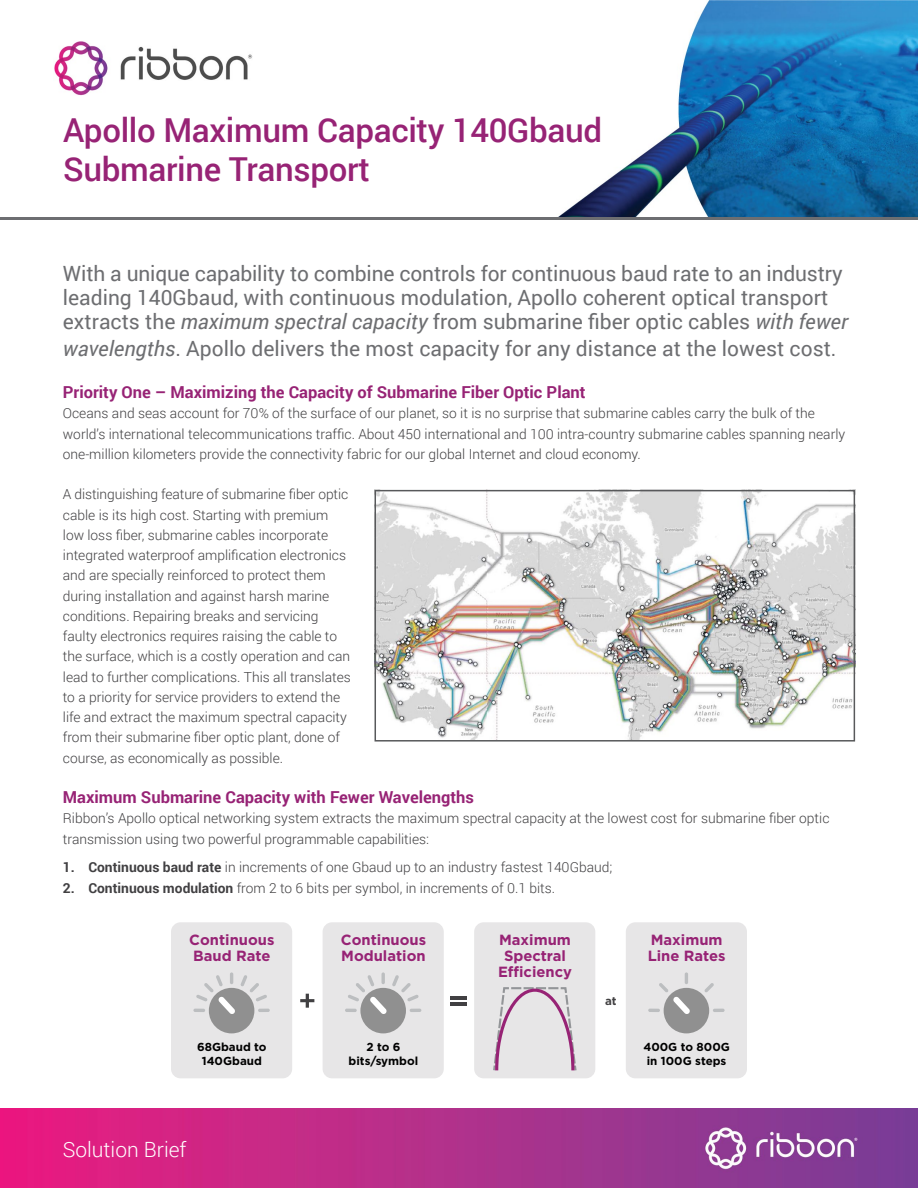
<style>
.page{position:relative;width:918px;height:1188px;background:#fff}
.page>*{position:absolute;margin:0;border:0;box-sizing:border-box;transform-origin:0 0}
.t1{font:500 33px/39.6px "Roboto";letter-spacing:-.01em;color:#972375}
.t2{font:21px/24px "Roboto";color:#6d6e71}
.t3{font:300 21px "Roboto";color:#fff}
.t4{font:700 16.5px "Roboto";color:#972375}
.t5{font:700 14.7px/15.8px "Gotham";color:#972375}
.t6{font:300 13.8px/20.2px "Roboto";color:#414042}
.t7{font:700 11.55px/14.7px "Gotham";color:#000;text-align:center}
.t8{font:700 11.55px "Gotham";color:#414042}
.s1{font-style:italic}
.s2{font-weight:700}
</style>
<div class="page">
<img style="left:0;top:1109px;width:918px;height:79px">
<img style="left:556px;top:0;width:362px;height:218px">
<hr style="left:0;top:218px;width:918px;height:2px;background:#6d6e71">
<img style="left:54px;top:41px;width:198px;height:54px">
<div style="left:171px;top:922px;width:121px;height:156px;background:#e7e6e7;border-radius:9px"></div>
<div style="left:209px;top:988px;width:45px;height:45px;background:#909090;border-radius:50%"></div>
<svg style="left:193px;top:972px;width:77px;height:42px"></svg>
<div style="left:323px;top:922px;width:121px;height:156px;background:#e7e6e7;border-radius:9px"></div>
<div style="left:360px;top:988px;width:46px;height:45px;background:#909090;border-radius:50%"></div>
<svg style="left:345px;top:972px;width:76px;height:42px"></svg>
<svg style="left:300px;top:994px;width:14px;height:14px"></svg>
<div style="left:626px;top:922px;width:121px;height:156px;background:#e7e6e7;border-radius:9px"></div>
<div style="left:664px;top:988px;width:45px;height:45px;background:#909090;border-radius:50%"></div>
<svg style="left:648px;top:972px;width:42px;height:42px"></svg>
<svg style="left:704px;top:983px;width:10px;height:10px"></svg>
<svg style="left:713px;top:1009px;width:12px;height:3px"></svg>
<div style="left:474px;top:922px;width:121px;height:156px;background:#e7e6e7;border-radius:9px"></div>
<svg style="left:493px;top:987px;width:84px;height:84px"></svg>
<hr style="left:451px;top:996px;width:16px;height:3px;background:#414042">
<hr style="left:451px;top:1002px;width:16px;height:3px;background:#414042">
<img style="left:378px;top:493px;width:474px;height:246px">
<div style="left:375px;top:490px;width:480px;height:252px;border:2px solid #58595b"></div>
<h1 class="t1" style="left:63px;top:109px;width:541px">Apollo Maximum Capacity 140Gbaud<br>Submarine Transport</h1>
<p class="t2" style="left:63px;top:261px;width:787px">With a unique capability to combine controls for continuous baud rate to an industry leading 140Gbaud, with continuous modulation, Apollo coherent optical transport extracts the <span class="s1">maximum spectral capacity</span> from submarine fiber optic cables <span class="s1">with fewer</span></p>
<h2 class="t2" style="left:63px;top:336px;width:775px"><span class="s1">wavelengths</span>. Apollo delivers the most capacity for any distance at the lowest cost.</h2>
<p class="t4" style="left:63px;top:381px;width:524px">Priority One – Maximizing the Capacity of Submarine Fiber Optic Plant</p>
<p class="t6" style="left:63px;top:403px;width:784px">Oceans and seas account for 70% of the surface of our planet, so it is no surprise that submarine cables carry the bulk of the world’s international telecommunications traffic. About 450 international and 100 intra-country submarine cables spanning nearly one-million kilometers provide the connectivity fabric for our global Internet and cloud economy.</p>
<p class="t6" style="left:63px;top:484px;width:290px">A distinguishing feature of submarine fiber optic cable is its high cost. Starting with premium low loss fiber, submarine cables incorporate integrated waterproof amplification electronics and are specially reinforced to protect them during installation and against harsh marine conditions. Repairing breaks and servicing faulty electronics requires raising the cable to the surface, which is a costly operation and can lead to further complications. This all translates to a priority for service providers to extend the life and extract the maximum spectral capacity from their submarine fiber optic plant, done of course, as economically as possible.</p>
<p class="t4" style="left:63px;top:786px;width:413px">Maximum Submarine Capacity with Fewer Wavelengths</p>
<p class="t6" style="left:63px;top:808px;width:768px">Ribbon’s Apollo optical networking system extracts the maximum spectral capacity at the lowest cost for submarine fiber optic transmission using two powerful programmable capabilities:</p>
<p class="t6" style="left:63px;top:857px;width:551px"><span class="s2">1. Continuous baud rate</span> in increments of one Gbaud up to an industry fastest 140Gbaud;</p>
<p class="t6" style="left:63px;top:878px;width:494px"><span class="s2">2. Continuous modulation</span> from 2 to 6 bits per symbol, in increments of 0.1 bits.</p>
<p class="t5" style="left:189px;top:932px;width:87px">Continuous<br>Baud Rate</p>
<p class="t5" style="left:341px;top:932px;width:87px">Continuous<br>Modulation</p>
<p class="t5" style="left:498px;top:932px;width:75px;text-align:center">Maximum<br>Spectral<br>Efficiency</p>
<p class="t5" style="left:648px;top:932px;width:79px">Maximum<br>Line Rates</p>
<p class="t7" style="left:197px;top:1039px;width:71px">68Gbaud to<br>140Gbaud</p>
<h2 class="t3" style="left:63px;top:1135px;width:125px">Solution Brief</h2>
<p class="t7" style="left:349px;top:1039px;width:71px">2 to 6 bits/symbol</p>
<p class="t8" style="left:605px;top:994px;width:13px">at</p>
<p class="t7" style="left:643px;top:1039px;width:88px">400G to 800G in 100G steps</p>
</div>
